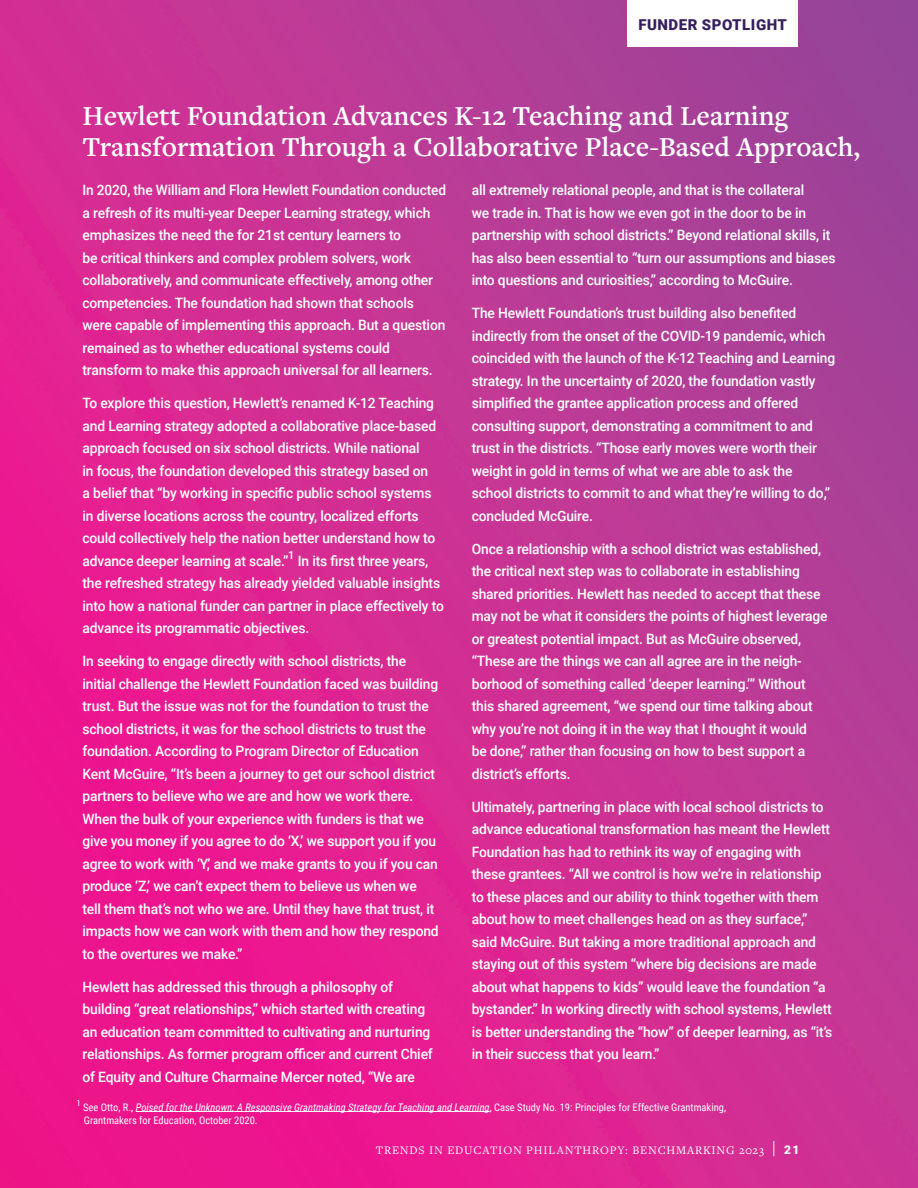
<style>
.page{position:relative;width:918px;height:1188px;background:#fff}
.page>*{position:absolute;margin:0;border:0;box-sizing:border-box;transform-origin:0 0}
.t1{font:600 28.5px/31.5px "Freight Text Pro";color:#fff}
.t2{font:900 15px "Roboto";letter-spacing:.035em;color:#371f5f}
.t3{font:500 14.25px/22.5px "Roboto";letter-spacing:-.01em;color:#fff}
.t4{font:500 14.25px/22.5px "Roboto";letter-spacing:-.01em;color:#fff;scale:.96 1}
.t5{font:12px "Freight Text Pro";letter-spacing:.07em;color:#fff}
.t6{font:500 11.4px "Roboto";color:#fff}
.t7{font:10.5px/13.5px "Roboto Condensed";color:#fff}
.t8{font:8.7px "Roboto Condensed";color:#fff}
.s1{font-style:italic}
.s2{font-family:"Roboto";font-size:18px}
.s3{font-family:"Roboto";font-weight:900}
</style>
<div class="page">
<img style="left:0;top:0;width:918px;height:1188px">
<div style="left:627px;top:0;width:171px;height:46px;background:#fff"></div>
<hr style="left:136px;top:1111px;width:354px;height:1px;background:#fff">
<p class="t2" style="left:638px;top:14px;width:150px">FUNDER SPOTLIGHT</p>
<h1 class="t1" style="left:82px;top:99px;width:779px">Hewlett Foundation Advances K-12 Teaching and Learning<br>Transformation Through a Collaborative Place-Based Approach,</h1>
<p class="t4" style="left:82px;top:178px;width:380px">In 2020, the William and Flora Hewlett Foundation conducted a refresh of its multi-year Deeper Learning strategy, which emphasizes the need the for 21st century learners to<br>be critical thinkers and complex problem solvers, work collaboratively, and communicate effectively, among other competencies. The foundation had shown that schools were capable of implementing this approach. But a question remained as to whether educational systems could transform to make this approach universal for all learners.</p>
<p class="t3" style="left:82px;top:391px;width:355px">To explore this question, Hewlett’s renamed K-12 Teaching and Learning strategy adopted a collaborative place-based approach focused on six school districts. While national<br>in focus, the foundation developed this strategy based on a belief that “by working in specific public school systems in diverse locations across the country, localized efforts could collectively help the nation better understand how to advance deeper learning at scale.”</p>
<p class="t6" style="left:288px;top:547px;width:8px">1</p>
<p class="t3" style="left:82px;top:549px;width:363px;text-indent:215px">In its first three years, the refreshed strategy has already yielded valuable insights into how a national funder can partner in place effectively to advance its programmatic objectives.</p>
<p class="t3" style="left:82px;top:649px;width:358px">In seeking to engage directly with school districts, the initial challenge the Hewlett Foundation faced was building trust. But the issue was not for the foundation to trust the school districts, it was for the school districts to trust the foundation. According to Program Director of Education Kent McGuire, “It’s been a journey to get our school district partners to believe who we are and how we work there.<br>When the bulk of your experience with funders is that we give you money if you agree to do ‘X,’ we support you if you agree to work with ‘Y,’ and we make grants to you if you can produce ‘Z,’ we can’t expect them to believe us when we tell them that’s not who we are. Until they have that trust, it impacts how we can work with them and how they respond to the overtures we make.”</p>
<p class="t3" style="left:82px;top:975px;width:352px">Hewlett has addressed this through a philosophy of building “great relationships,” which started with creating an education team committed to cultivating and nurturing relationships. As former program officer and current Chief of Equity and Culture Charmaine Mercer noted, “We are</p>
<p class="t3" style="left:472px;top:178px;width:365px">all extremely relational people, and that is the collateral<br>we trade in. That is how we even got in the door to be in partnership with school districts.” Beyond relational skills, it has also been essential to “turn our assumptions and biases into questions and curiosities,” according to McGuire.</p>
<p class="t3" style="left:472px;top:301px;width:365px">The Hewlett Foundation’s trust building also benefited indirectly from the onset of the COVID-19 pandemic, which coincided with the launch of the K-12 Teaching and Learning strategy. In the uncertainty of 2020, the foundation vastly simplified the grantee application process and offered consulting support, demonstrating a commitment to and trust in the districts. “Those early moves were worth their weight in gold in terms of what we are able to ask the school districts to commit to and what they’re willing to do,” concluded McGuire.</p>
<p class="t3" style="left:472px;top:537px;width:357px">Once a relationship with a school district was established, the critical next step was to collaborate in establishing shared priorities. Hewlett has needed to accept that these may not be what it considers the points of highest leverage or greatest potential impact. But as McGuire observed, “These are the things we can all agree are in the neigh&shy;borhood of something called ‘deeper learning.’” Without this shared agreement, “we spend our time talking about why you’re not doing it in the way that I thought it would<br>be done,” rather than focusing on how to best support a district’s efforts.</p>
<p class="t3" style="left:472px;top:795px;width:362px">Ultimately, partnering in place with local school districts to advance educational transformation has meant the Hewlett Foundation has had to rethink its way of engaging with these grantees. “All we control is how we’re in relationship to these places and our ability to think together with them about how to meet challenges head on as they surface,” said McGuire. But taking a more traditional approach and staying out of this system “where big decisions are made about what happens to kids” would leave the foundation “a bystander.” In working directly with school systems, Hewlett is better understanding the “how” of deeper learning, as “it’s in their success that you learn.”</p>
<p class="t8" style="left:77px;top:1097px;width:6px">1</p>
<p class="t7" style="left:83px;top:1100px;width:644px">See Otto, R., <span class="s1">Poised for the Unknown: A Responsive Grantmaking Strategy for Teaching and Learning</span>, Case Study No. 19: Principles for Effective Grantmaking,<br>Grantmakers for Education, October 2020.</p>
<p class="t5" style="left:376px;top:1142px;width:425px">TRENDS IN EDUCATION PHILANTHROPY: BENCHMARKING 2023 <span class="s2">|</span> <span class="s3">21</span></p>
</div>
